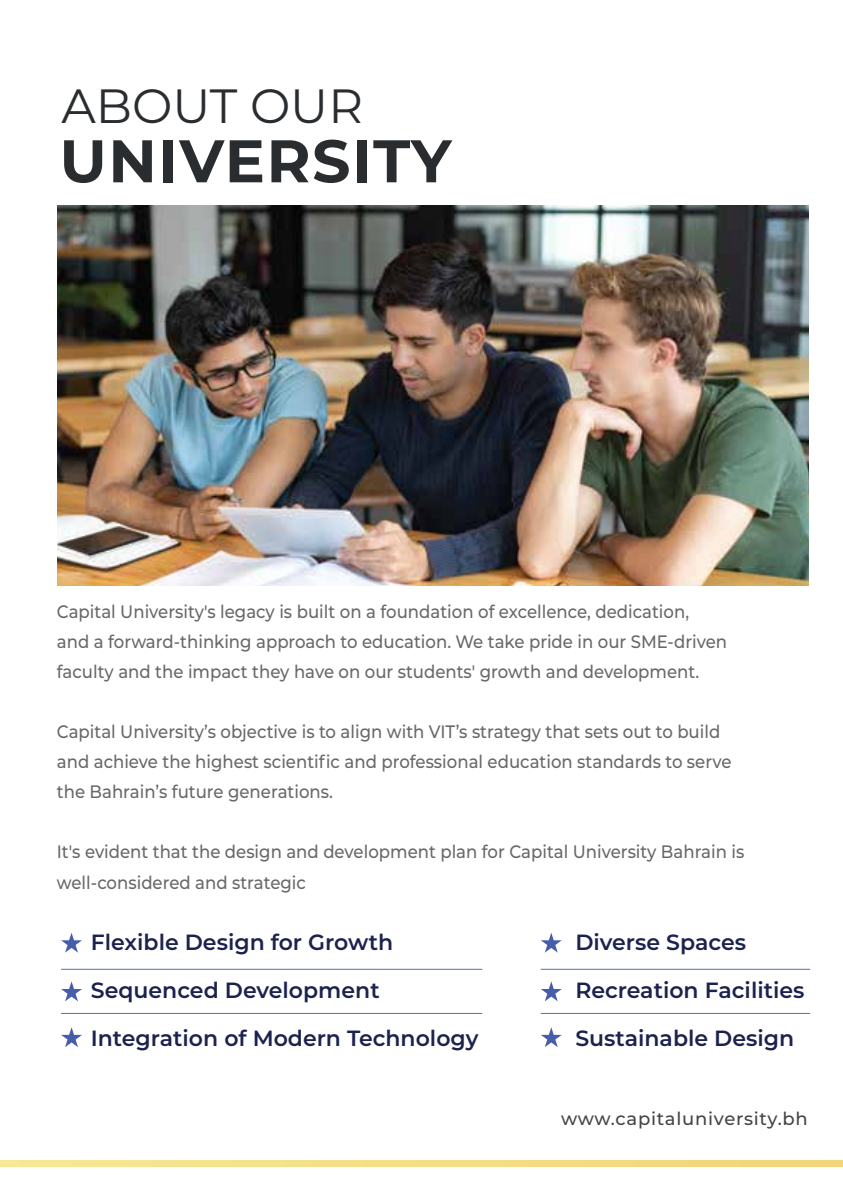
<style>
.page{position:relative;width:843px;height:1191px;background:#fff}
.page>*{position:absolute;margin:0;border:0;box-sizing:border-box;transform-origin:0 0}
.t1{font:700 60px "Montserrat";letter-spacing:.025em;color:#292d30}
.t2{font:48px "Montserrat";color:#292d30}
.t3{font:600 22px/48px "Montserrat";color:#1c224e}
.t4{font:500 18px/30px "Montserrat";color:#676868;scale:.92 1}
.t5{font:500 18px "Montserrat";letter-spacing:.04em;color:#444545}
</style>
<div class="page">
<hr style="left:61px;top:968px;width:421px;height:1px;background:#546fb5">
<hr style="left:61px;top:1013px;width:421px;height:1px;background:#546fb5">
<hr style="left:540px;top:968px;width:270px;height:1px;background:#546fb5">
<hr style="left:540px;top:1013px;width:270px;height:1px;background:#546fb5">
<svg style="left:61px;top:933px;width:21px;height:19px"></svg>
<svg style="left:61px;top:981px;width:21px;height:20px"></svg>
<svg style="left:61px;top:1027px;width:21px;height:20px"></svg>
<svg style="left:541px;top:933px;width:20px;height:19px"></svg>
<svg style="left:541px;top:981px;width:20px;height:20px"></svg>
<svg style="left:541px;top:1027px;width:20px;height:20px"></svg>
<img style="left:57px;top:206px;width:751px;height:379px">
<div style="left:0;top:1160px;width:842px;height:6px;background:#f3de87"></div>
<h2 class="t2" style="left:61px;top:73px;width:303px">ABOUT OUR</h2>
<h1 class="t1" style="left:59px;top:118px;width:393px">UNIVERSITY</h1>
<p class="t4" style="left:57px;top:596px;width:729px">Capital University's legacy is built on a foundation of excellence, dedication,<br>and a forward-thinking approach to education. We take pride in our SME-driven faculty and the impact they have on our students' growth and development.</p>
<p class="t4" style="left:57px;top:716px;width:734px">Capital University’s objective is to align with VIT’s strategy that sets out to build and achieve the highest scientific and professional education standards to serve the Bahrain’s future generations.</p>
<p class="t4" style="left:57px;top:836px;width:748px">It's evident that the design and development plan for Capital University Bahrain is well-considered and strategic</p>
<p class="t3" style="left:91px;top:917px;width:389px">Flexible Design for Growth<br>Sequenced Development<br>Integration of Modern Technology</p>
<p class="t3" style="left:575px;top:917px;width:230px">Diverse Spaces<br>Recreation Facilities<br>Sustainable Design</p>
<p class="t5" style="left:561px;top:1105px;width:248px">www.capitaluniversity.bh</p>
</div>
